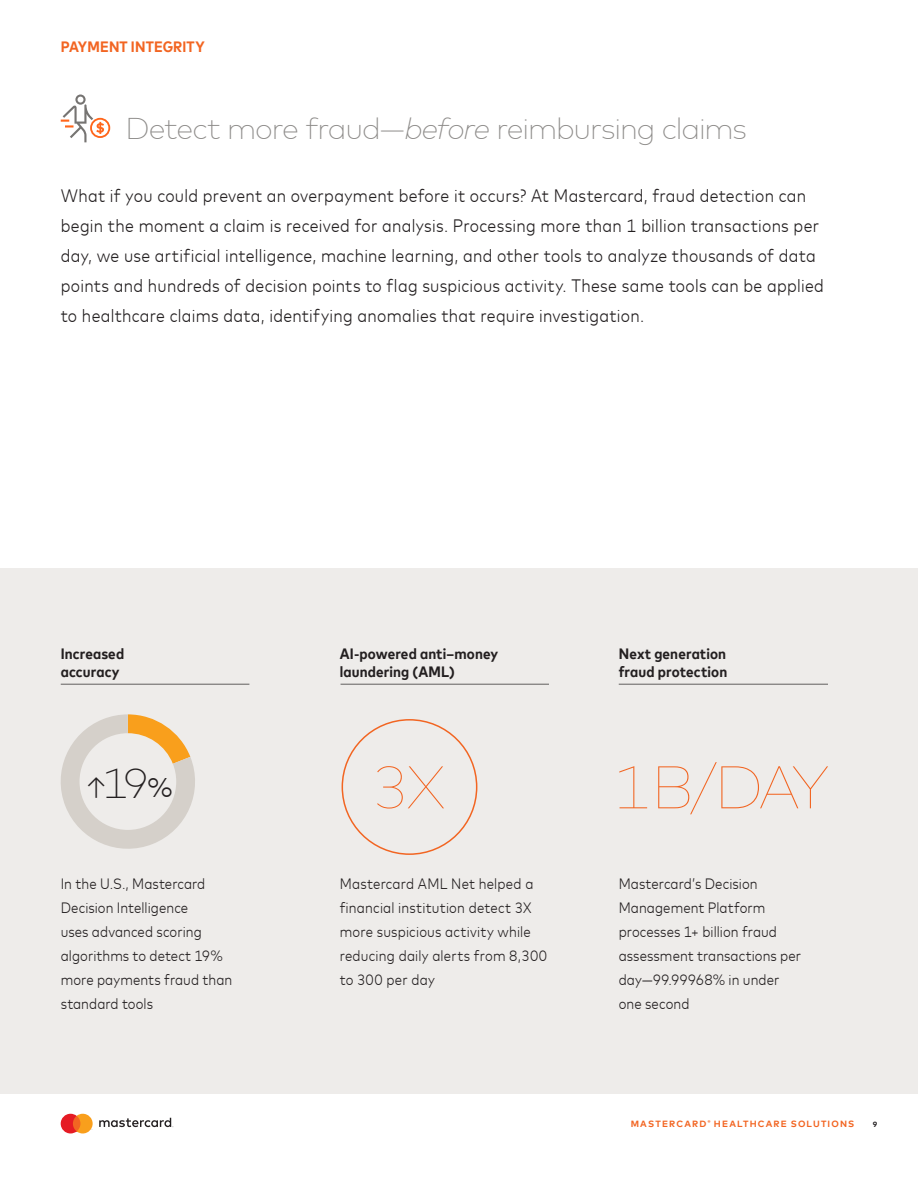
<style>
.page{position:relative;width:918px;height:1188px;background:#fff}
.page>*{position:absolute;margin:0;border:0;box-sizing:border-box;transform-origin:0 0}
.t1{font:100 60px "Mark Offc For MC";letter-spacing:-.065em;color:#f26522}
.t2{font:200 30px "Mark Offc For MC";letter-spacing:-.04em;color:#8d8b89}
.t3{font:300 27px "Mark Offc For MC";color:#231f20}
.t4{font:300 18px/30px "Mark For MC Nrw";letter-spacing:.015em;color:#231f20}
.t5{font:300 15px/24px "Mark For MC Nrw";letter-spacing:.005em;color:#231f20}
.t6{font:700 15px/18px "Mark For MC Nrw";letter-spacing:.01em;color:#231f20}
.t7{font:700 15px "Mark For MC Nrw";letter-spacing:.01em;color:#f26522}
.t8{font:700 9px "Mark Offc For MC";letter-spacing:.13em;color:#f26522}
.t9{font:700 7.5px "Mark Offc For MC";color:#231f20}
.s1{font-style:italic}
.s2{font-weight:200;font-size:42px}
</style>
<div class="page">
<svg style="left:61px;top:1114px;width:32px;height:19px"></svg>
<svg style="left:99px;top:1118px;width:74px;height:9px"></svg>
<div style="left:0;top:568px;width:918px;height:526px;background:#eeecea"></div>
<hr style="left:341px;top:684px;width:208px;height:1px;background:#605e5d">
<hr style="left:619px;top:684px;width:209px;height:1px;background:#605e5d">
<hr style="left:61px;top:684px;width:188px;height:1px;background:#605e5d">
<svg style="left:61px;top:714px;width:134px;height:135px"></svg>
<div style="left:90px;top:118px;width:20px;height:20px;border:2px solid #ff661c;border-radius:50%"></div>
<svg style="left:61px;top:95px;width:43px;height:47px"></svg>
<p class="t7" style="left:61px;top:36px;width:145px">PAYMENT INTEGRITY</p>
<h2 class="t2" style="left:126px;top:106px;width:623px">Detect more fraud—<span class="s1">before</span> reimbursing claims</h2>
<p class="t4" style="left:61px;top:180px;width:765px">What if you could prevent an overpayment before it occurs? At Mastercard, fraud detection can begin the moment a claim is received for analysis. Processing more than 1 billion transactions per day, we use artificial intelligence, machine learning, and other tools to analyze thousands of data points and hundreds of decision points to flag suspicious activity. These same tools can be applied to healthcare claims data, identifying anomalies that require investigation.</p>
<p class="t6" style="left:61px;top:643px;width:65px">Increased accuracy</p>
<h3 class="t3" style="left:83px;top:767px;width:92px">↑<span class="s2">19</span>%</h3>
<p class="t5" style="left:61px;top:870px;width:173px">In the U.S., Mastercard<br>Decision Intelligence<br>uses advanced scoring algorithms to detect 19% more payments fraud than standard tools</p>
<p class="t6" style="left:340px;top:643px;width:160px">AI-powered anti–money laundering (AML)</p>
<p class="t6" style="left:619px;top:643px;width:110px">Next generation fraud protection</p>
<h1 class="t1" style="left:372px;top:745px;width:76px">3X</h1>
<h1 class="t1" style="left:614px;top:745px;width:216px">1B/DAY</h1>
<p class="t5" style="left:340px;top:870px;width:209px">Mastercard AML Net helped a financial institution detect 3X more suspicious activity while reducing daily alerts from 8,300 to 300 per day</p>
<p class="t5" style="left:619px;top:870px;width:184px">Mastercard’s Decision<br>Management Platform processes 1+ billion fraud assessment transactions per day—99.99968% in under one second</p>
<p class="t8" style="left:631px;top:1117px;width:225px">MASTERCARD<sup>®</sup> HEALTHCARE SOLUTIONS</p>
<p class="t9" style="left:873px;top:1118px;width:6px">9</p>
</div>
